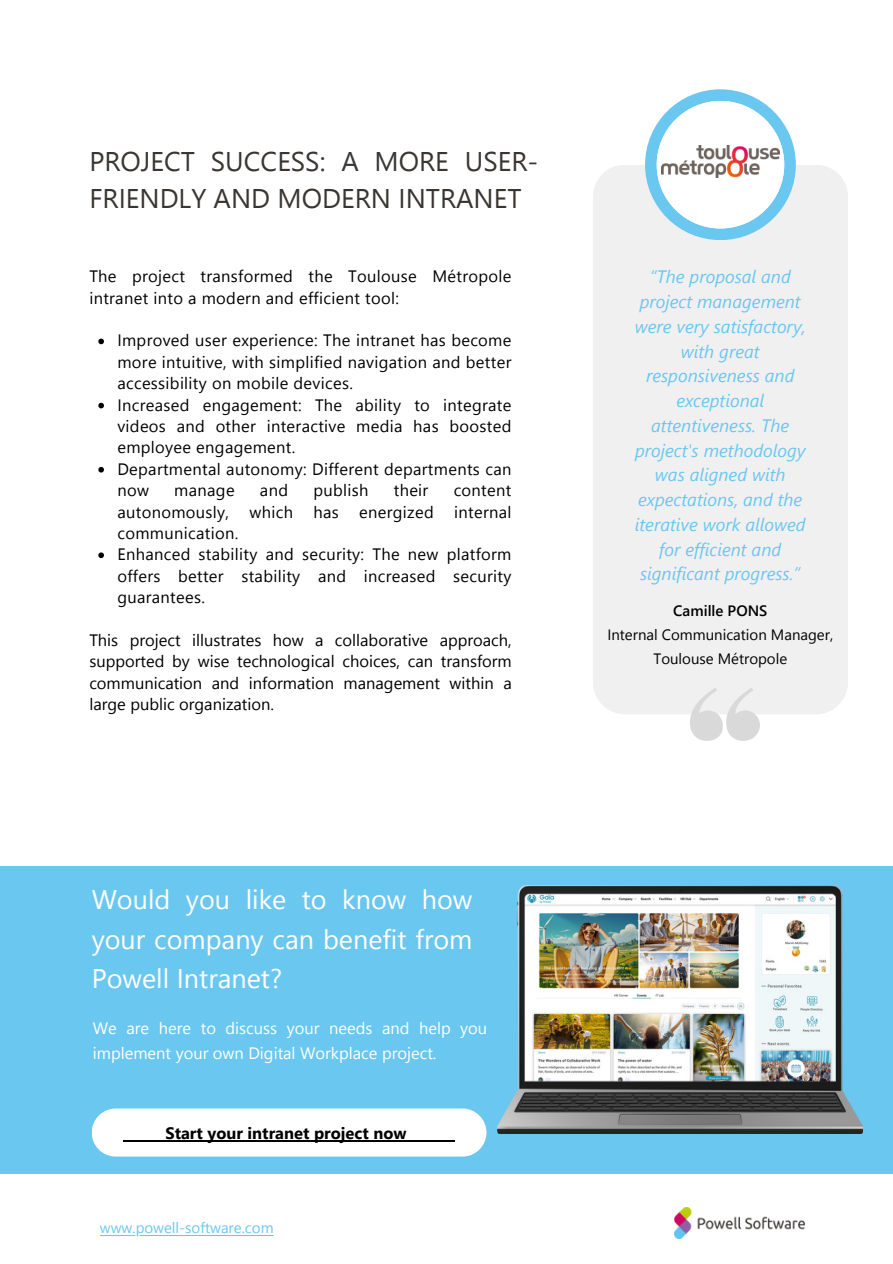
<style>
.page{position:relative;width:893px;height:1264px;background:#fff}
.page>*{position:absolute;margin:0;border:0;box-sizing:border-box;transform-origin:0 0}
.t1{font:27px/39.3px "Segoe UI";color:#fff;text-align:justify}
.t2{font:27px/37.2px "Segoe UI";color:#393533}
.t3{font:italic 18px/24.8px "Segoe UI";color:#6ac7f0;text-align:center}
.t4{font:16.5px/21.3px "Segoe UI";letter-spacing:.02em;color:#000}
.t5{font:16.5px/24.8px "Segoe UI";color:#fff}
.t6{font:700 16.5px "Segoe UI";color:#000}
.t7{font:15px/23.7px "Segoe UI";color:#000;text-align:center}
.t8{font:15px "Segoe UI";color:#6ac7f0}
.t9{font:600 15px "Segoe UI";color:#000}
</style>
<div class="page">
<div style="left:593px;top:165px;width:255px;height:549px;background:#f1f0f0"></div>
<svg style="left:645px;top:89px;width:150px;height:151px"></svg>
<svg style="left:648px;top:92px;width:144px;height:144px;fill:#fff"></svg>
<svg style="left:690px;top:688px;width:69px;height:53px"></svg>
<img style="left:661px;top:145px;width:118px;height:33px">
<div style="left:0;top:866px;width:892px;height:308px;background:#6ac7f0"></div>
<img style="left:674px;top:1207px;width:130px;height:31px">
<div style="left:92px;top:1108px;width:394px;height:48px;background:#fff"></div>
<hr style="left:123px;top:1139px;width:332px;height:1px;background:#000">
<img style="left:497px;top:885px;width:365px;height:248px">
<svg style="left:98px;top:338px;width:6px;height:6px"></svg>
<svg style="left:98px;top:403px;width:6px;height:5px"></svg>
<svg style="left:98px;top:467px;width:6px;height:5px"></svg>
<svg style="left:98px;top:552px;width:6px;height:6px"></svg>
<h1 class="t2" style="left:89px;top:141px;width:450px">PROJECT SUCCESS: A MORE USER-<br>FRIENDLY AND MODERN INTRANET</h1>
<p class="t4" style="left:89px;top:265px;width:423px">The project transformed the Toulouse Métropole intranet into a modern and efficient tool:</p>
<p class="t4" style="left:117px;top:329px;width:395px">Improved user experience: The intranet has become more intuitive, with simplified navigation and better accessibility on mobile devices.<br>Increased engagement: The ability to integrate videos and other interactive media has boosted employee engagement.<br>Departmental autonomy: Different departments can now</p>
<p class="t4" style="left:174px;top:478px;width:62px">manage</p>
<p class="t4" style="left:260px;top:478px;width:30px">and</p>
<p class="t4" style="left:313px;top:478px;width:56px">publish</p>
<p class="t4" style="left:394px;top:478px;width:36px">their</p>
<p class="t4" style="left:117px;top:478px;width:395px;text-indent:336px">content autonomously, which has energized internal communication.<br>Enhanced stability and security: The new platform offers better stability and increased security guarantees.</p>
<p class="t4" style="left:89px;top:628px;width:424px;text-align:justify">This project illustrates how a collaborative approach, supported by wise technological choices, can transform communication and information management within a large public organization.</p>
<h1 class="t1" style="left:92px;top:878px;width:382px">Would you like to know how your company can benefit from Powell Intranet?</h1>
<p class="t5" style="left:93px;top:1015px;width:396px">We are here to discuss your needs and help you implement your own Digital Workplace project.</p>
<p class="t6" style="left:165px;top:1121px;width:243px">Start your intranet project now</p>
<p class="t8" style="left:100px;top:1216px;width:175px">www.powell-software.com</p>
<p class="t3" style="left:634px;top:263px;width:172px">“The proposal and project management were very satisfactory, with great responsiveness and exceptional attentiveness. The project's methodology was aligned with expectations, and the iterative work allowed for efficient and significant progress.”</p>
<p class="t9" style="left:673px;top:600px;width:96px">Camille PONS</p>
<p class="t7" style="left:607px;top:622px;width:227px">Internal Communication Manager,<br>Toulouse Métropole</p>
</div>
